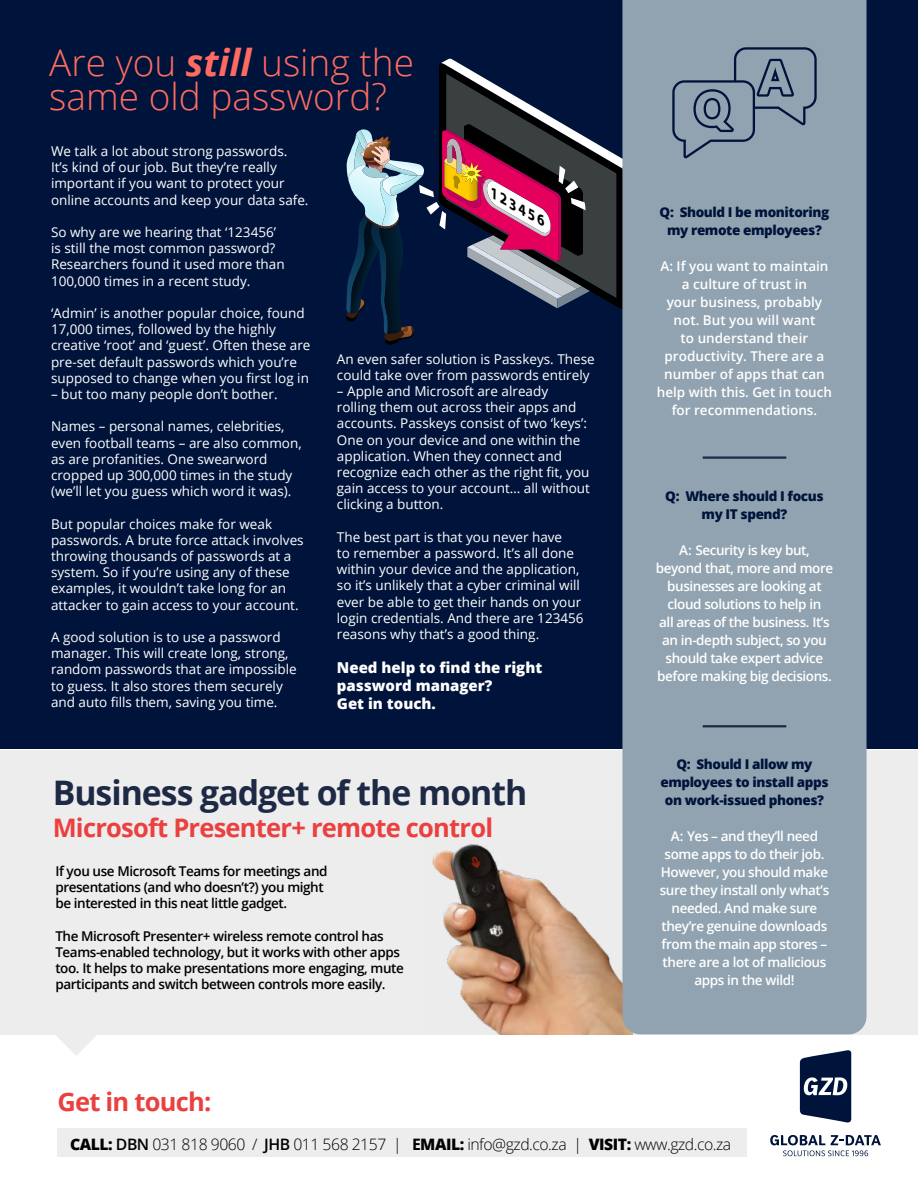
<style>
.page{position:relative;width:918px;height:1188px;background:#fff}
.page>*{position:absolute;margin:0;border:0;box-sizing:border-box;transform-origin:0 0}
.t1{font:300 37.05px/34.3px "Open Sans";color:#ff6b61}
.t2{font:700 33.9px "Open Sans";letter-spacing:-.03em;color:#1e2a45}
.t3{font:700 25.5px "Open Sans";letter-spacing:-.03em;color:#eb4040}
.t4{font:300 15.75px "Open Sans";letter-spacing:-.03em;color:#000}
.t5{font:800 15px/18px "Open Sans";color:#fff}
.t6{font:italic 700 14.55px "Myriad Pro";color:#000}
.t7{font:13.5px/16.2px "Open Sans";color:#fff}
.t8{font:600 13.5px/18px "Open Sans";letter-spacing:-.03em;color:#fff;text-align:center}
.t9{font:600 13.5px/16.2px "Open Sans";letter-spacing:-.03em;color:#000}
.t10{font:600 13.5px/18px "Open Sans";color:#fff;text-align:center}
.t11{font:800 13.5px/18px "Open Sans";letter-spacing:-.03em;color:#00143b;text-align:center}
.s1{font-weight:700;font-style:italic}
.s2{font-weight:800}
.s3{font-weight:600}
.s4{font-weight:700}
</style>
<div class="page">
<div style="left:0;top:0;width:918px;height:748px;background:#00143b"></div>
<div style="left:0;top:750px;width:918px;height:284px;background:#ededed"></div>
<svg style="left:39px;top:1034px;width:74px;height:22px"></svg>
<svg style="left:346px;top:58px;width:276px;height:287px"></svg>
<img style="left:432px;top:844px;width:190px;height:190px">
<div style="left:622px;top:0;width:245px;height:1034px;background:#91a3b0"></div>
<hr style="left:703px;top:456px;width:83px;height:3px;background:#1e2a45">
<hr style="left:703px;top:725px;width:83px;height:2px;background:#1e2a45">
<svg style="left:672px;top:47px;width:145px;height:111px;background:#7e91a1"></svg>
<div style="left:57px;top:1128px;width:690px;height:29px;background:#ededed"></div>
<svg style="left:800px;top:1050px;width:51px;height:73px"></svg>
<svg style="left:770px;top:1135px;width:111px;height:21px"></svg>
<h1 class="t1" style="left:49px;top:44px;width:366px">Are you <span class="s1">still</span> using the same old password?</h1>
<p class="t7" style="left:51px;top:143px;width:259px">We talk a lot about strong passwords.<br>It’s kind of our job. But they’re really important if you want to protect your online accounts and keep your data safe.</p>
<p class="t7" style="left:51px;top:224px;width:235px">So why are we hearing that ‘123456’ is still the most common password?<br>Researchers found it used more than 100,000 times in a recent study.</p>
<p class="t7" style="left:51px;top:305px;width:261px">‘Admin’ is another popular choice, found 17,000 times, followed by the highly creative ‘root’ and ‘guest’. Often these are pre-set default passwords which you’re supposed to change when you first log in</p>
<p class="t7" style="left:51px;top:386px;width:228px">– but too many people don’t bother.</p>
<p class="t7" style="left:51px;top:418px;width:252px">Names – personal names, celebrities, even football teams – are also common, as are profanities. One swearword cropped up 300,000 times in the study (we’ll let you guess which word it was).</p>
<p class="t7" style="left:51px;top:515px;width:254px">But popular choices make for weak passwords. A brute force attack involves throwing thousands of passwords at a system. So if you’re using any of these examples, it wouldn’t take long for an attacker to gain access to your account.</p>
<p class="t7" style="left:51px;top:629px;width:247px">A good solution is to use a password manager. This will create long, strong, random passwords that are impossible to guess. It also stores them securely and auto fills them, saving you time.</p>
<p class="t6" style="left:497px;top:185px;width:63px;rotate:29deg">123456</p>
<p class="t7" style="left:337px;top:350px;width:259px">An even safer solution is Passkeys. These could take over from passwords entirely</p>
<p class="t7" style="left:337px;top:383px;width:255px">– Apple and Microsoft are already rolling them out across their apps and accounts. Passkeys consist of two ‘keys’:<br>One on your device and one within the application. When they connect and recognize each other as the right fit, you gain access to your account… all without clicking a button.</p>
<p class="t7" style="left:337px;top:528px;width:248px">The best part is that you never have<br>to remember a password. It’s all done within your device and the application, so it’s unlikely that a cyber criminal will ever be able to get their hands on your login credentials. And there are 123456 reasons why that’s a good thing.</p>
<p class="t5" style="left:337px;top:658px;width:207px">Need help to find the right password manager?<br>Get in touch.</p>
<h2 class="t2" style="left:53px;top:769px;width:476px">Business gadget of the month</h2>
<h3 class="t3" style="left:53px;top:810px;width:442px">Microsoft Presenter+ remote control</h3>
<p class="t9" style="left:55px;top:863px;width:274px">If you use Microsoft Teams for meetings and presentations (and who doesn’t?) you might be interested in this neat little gadget.</p>
<p class="t9" style="left:55px;top:927px;width:350px">The Microsoft Presenter+ wireless remote control has Teams-enabled technology, but it works with other apps too. It helps to make presentations more engaging, mute participants and switch between controls more easily.</p>
<p class="t11" style="left:660px;top:203px;width:171px">Q: Should I be monitoring my remote employees?</p>
<p class="t10" style="left:657px;top:257px;width:177px">A: If you want to maintain a culture of trust in<br>your business, probably not. But you will want<br>to understand their productivity. There are a number of apps that can help with this. Get in touch for recommendations.</p>
<p class="t11" style="left:665px;top:487px;width:160px">Q: Where should I focus my IT spend?</p>
<p class="t8" style="left:656px;top:541px;width:179px">A: Security is key but, beyond that, more and more businesses are looking at cloud solutions to help in<br>all areas of the business. It’s an in-depth subject, so you should take expert advice before making big decisions.</p>
<p class="t11" style="left:660px;top:754px;width:170px">Q: Should I allow my employees to install apps on work-issued phones?</p>
<p class="t8" style="left:660px;top:827px;width:171px">A: Yes – and they’ll need some apps to do their job.<br>However, you should make sure they install only what’s needed. And make sure they’re genuine downloads from the main app stores – there are a lot of malicious apps in the wild!</p>
<h3 class="t3" style="left:57px;top:1083px;width:155px">Get in touch:</h3>
<p class="t4" style="left:70px;top:1133px;width:663px"><span class="s2">CALL:</span> <span class="s3">DBN</span> 031 818 9060 / <span class="s3">JHB</span> 011 568 2157 | <span class="s4">E</span><span class="s2">MAIL:</span> info@gzd.co.za | <span class="s2">VISIT:</span> www.gzd.co.za</p>
</div>
